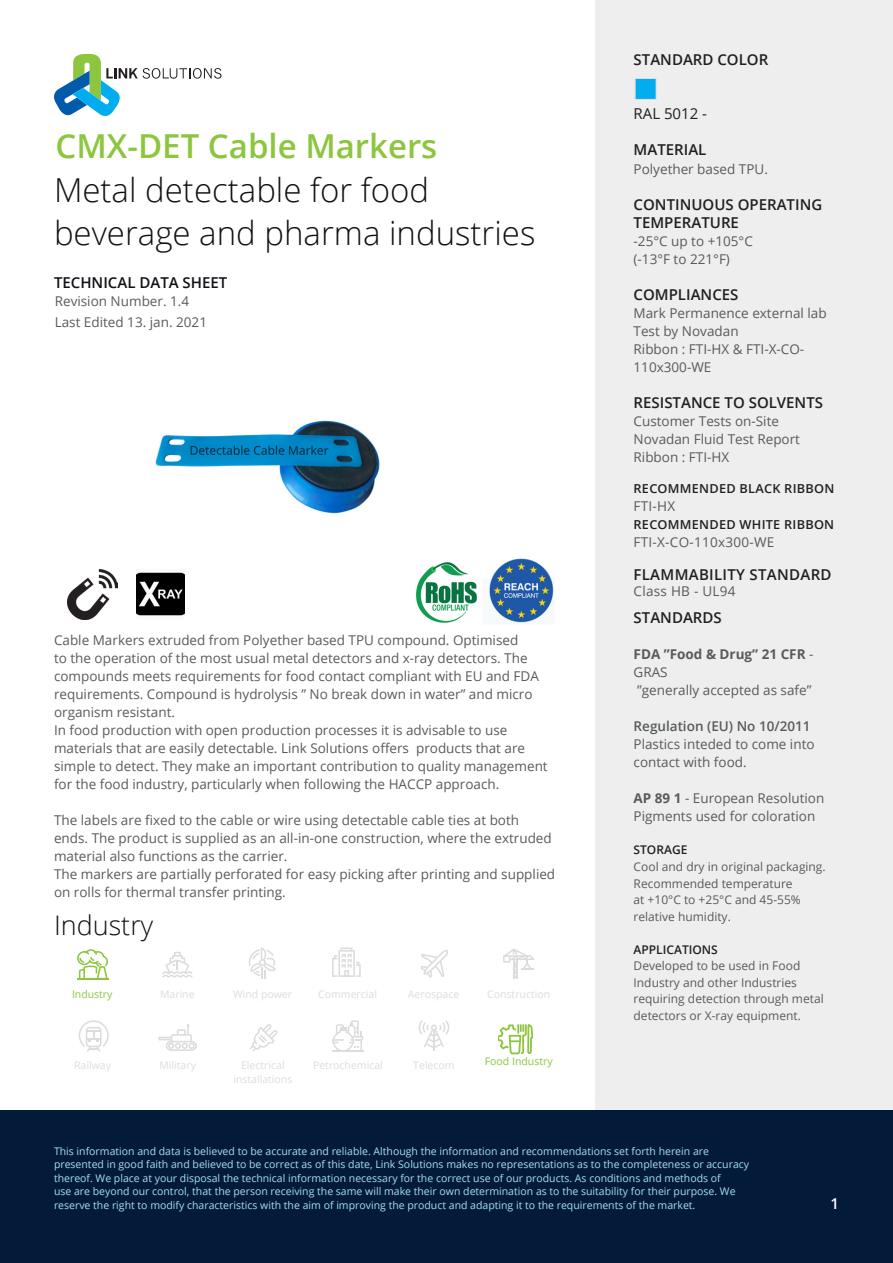
<style>
.page{position:relative;width:893px;height:1263px;background:#fff}
.page>*{position:absolute;margin:0;border:0;box-sizing:border-box;transform-origin:0 0}
.t1{font:300 33px/43.5px "Open Sans";color:#101216}
.t2{font:600 33px "Open Sans";color:#8cc63f}
.t3{font:300 27px "Open Sans";color:#101216}
.t4{font:600 15px/18px "Open Sans";color:#231f20}
.t5{font:600 15px "Open Sans";letter-spacing:.02em;color:#231f20}
.t6{font:600 15px "Open Sans";color:#101216}
.t7{font:15px "Open Sans";color:#231f20}
.t8{font:600 15px "Open Sans";color:#fff}
.t9{font:13.5px/18px "Open Sans";color:#585b5c}
.t10{font:13.5px/18px "Open Sans";color:#575c5b}
.t11{font:13.5px "Open Sans";letter-spacing:.02em;color:#585b5c}
.t12{font:600 13.5px "Open Sans";color:#585b5c}
.t13{font:600 12.3px "Open Sans";letter-spacing:.02em;color:#231f20}
.t14{font:12px/16.5px "Open Sans";color:#585b5c}
.t15{font:600 12px "Open Sans";color:#231f20}
.t16{font:10.5px/13.5px "Open Sans";color:#a5def6}
.t17{font:10.5px/13.5px "Open Sans";color:#dbdddb;text-align:center}
.t18{font:10.5px "Open Sans";color:#8cc63f}
.s1{font-weight:700}
</style>
<div class="page">
<div style="left:595px;top:0;width:298px;height:1110px;background:#edeeed"></div>
<div style="left:635px;top:78px;width:21px;height:21px;background:#00aeef"></div>
<div style="left:635px;top:78px;width:21px;height:22px;border:1px solid #dbdddb"></div>
<svg style="left:77px;top:949px;width:31px;height:29px"></svg>
<hr style="left:77px;top:978px;width:31px;height:1px;background:#8cc63f">
<svg style="left:162px;top:952px;width:31px;height:26px"></svg>
<svg style="left:249px;top:947px;width:27px;height:32px"></svg>
<svg style="left:332px;top:947px;width:29px;height:30px"></svg>
<svg style="left:420px;top:950px;width:28px;height:28px"></svg>
<svg style="left:503px;top:949px;width:31px;height:30px"></svg>
<svg style="left:79px;top:1020px;width:30px;height:32px"></svg>
<svg style="left:158px;top:1024px;width:39px;height:27px"></svg>
<svg style="left:250px;top:1024px;width:28px;height:28px"></svg>
<svg style="left:332px;top:1020px;width:31px;height:32px"></svg>
<hr style="left:433px;top:1030px;width:2px;height:21px;background:#dbdddb">
<svg style="left:418px;top:1020px;width:31px;height:28px"></svg>
<svg style="left:498px;top:1024px;width:34px;height:30px"></svg>
<img style="left:136px;top:420px;width:244px;height:159px">
<img style="left:416px;top:563px;width:61px;height:59px">
<img style="left:489px;top:558px;width:65px;height:65px">
<img style="left:68px;top:569px;width:50px;height:51px">
<img style="left:137px;top:569px;width:48px;height:49px">
<div style="left:0;top:1111px;width:893px;height:152px;background:#031b38"></div>
<svg style="left:54px;top:54px;width:167px;height:62px"></svg>
<h1 class="t2" style="left:56px;top:133px;width:383px">CMX-DET Cable Markers</h1>
<h1 class="t1" style="left:54px;top:171px;width:483px">Metal detectable for food beverage and pharma industries</h1>
<p class="t6" style="left:54px;top:277px;width:175px">TECHNICAL DATA SHEET</p>
<p class="t9" style="left:55px;top:293px;width:154px;line-height:20.5px">Revision Number. 1.4<br>Last Edited 13. jan. 2021</p>
<p class="t9" style="left:54px;top:633px;width:495px">Cable Markers extruded from Polyether based TPU compound. Optimised<br>to the operation of the most usual metal detectors and x-ray detectors. The compounds meets requirements for food contact compliant with EU and FDA requirements. Compound is hydrolysis ” No break down in water” and micro organism resistant.<br>In food production with open production processes it is advisable to use materials that are easily detectable. Link Solutions offers products that are simple to detect. They make an important contribution to quality management for the food industry, particularly when following the HACCP approach.</p>
<p class="t9" style="left:54px;top:811px;width:503px">The labels are fixed to the cable or wire using detectable cable ties at both ends. The product is supplied as an all-in-one construction, where the extruded material also functions as the carrier.<br>The markers are partially perforated for easy picking after printing and supplied on rolls for thermal transfer printing.</p>
<h2 class="t3" style="left:54px;top:914px;width:101px">Industry</h2>
<p class="t18" style="left:72px;top:990px;width:42px">Industry</p>
<p class="t17" style="left:160px;top:989px;width:36px">Marine</p>
<p class="t17" style="left:233px;top:989px;width:61px">Wind power</p>
<p class="t17" style="left:318px;top:989px;width:60px">Commercial</p>
<p class="t17" style="left:408px;top:989px;width:53px">Aerospace</p>
<p class="t17" style="left:487px;top:989px;width:65px">Construction</p>
<p class="t17" style="left:74px;top:1060px;width:38px">Railway</p>
<p class="t17" style="left:159px;top:1060px;width:38px">Military</p>
<p class="t17" style="left:233px;top:1060px;width:60px">Electrical installations</p>
<p class="t17" style="left:313px;top:1060px;width:71px">Petrochemical</p>
<p class="t17" style="left:413px;top:1060px;width:43px">Telecom</p>
<p class="t18" style="left:485px;top:1057px;width:69px">Food Industry</p>
<p class="t4" style="left:634px;top:53px;width:136px">STANDARD COLOR</p>
<p class="t7" style="left:634px;top:108px;width:75px">RAL 5012 -</p>
<p class="t4" style="left:634px;top:143px;width:74px">MATERIAL</p>
<p class="t9" style="left:634px;top:161px;width:136px">Polyether based TPU.</p>
<p class="t4" style="left:634px;top:197px;width:190px">CONTINUOUS OPERATING<br>TEMPERATURE</p>
<p class="t9" style="left:634px;top:233px;width:121px">-25°C up to +105°C (-13°F to 221°F)</p>
<p class="t4" style="left:634px;top:287px;width:106px">COMPLIANCES</p>
<p class="t9" style="left:634px;top:305px;width:195px">Mark Permanence external lab<br>Test by Novadan<br>Ribbon : FTI-HX &amp; FTI-X-CO-<br>110x300-WE</p>
<p class="t4" style="left:634px;top:395px;width:191px">RESISTANCE TO SOLVENTS</p>
<p class="t9" style="left:634px;top:413px;width:168px">Customer Tests on-Site<br>Novadan Fluid Test Report<br>Ribbon : FTI-HX</p>
<p class="t13" style="left:634px;top:484px;width:202px">RECOMMENDED BLACK RIBBON</p>
<p class="t9" style="left:634px;top:498px;width:43px">FTI-HX</p>
<p class="t13" style="left:634px;top:520px;width:202px">RECOMMENDED WHITE RIBBON</p>
<p class="t11" style="left:634px;top:537px;width:142px">FTI-X-CO-110x300-WE</p>
<p class="t5" style="left:634px;top:568px;width:199px">FLAMMABILITY STANDARD</p>
<p class="t11" style="left:634px;top:586px;width:103px">Class HB - UL94</p>
<p class="t4" style="left:634px;top:610px;width:90px">STANDARDS</p>
<p class="t9" style="left:634px;top:647px;width:181px"><span class="s1">FDA ”Food &amp; Drug” 21 CFR</span> -<br>GRAS<br>”generally accepted as safe”</p>
<p class="t12" style="left:634px;top:721px;width:178px">Regulation (EU) No 10/2011</p>
<p class="t9" style="left:634px;top:737px;width:182px">Plastics inteded to come into contact with food.</p>
<p class="t10" style="left:634px;top:791px;width:192px"><span class="s1">AP 89 1</span> - European Resolution<br>Pigments used for coloration</p>
<p class="t15" style="left:634px;top:845px;width:55px">STORAGE</p>
<p class="t14" style="left:634px;top:860px;width:194px">Cool and dry in original packaging.<br>Recommended temperature<br>at +10°C to +25°C and 45-55% relative humidity.</p>
<p class="t15" style="left:634px;top:945px;width:86px">APPLICATIONS</p>
<p class="t14" style="left:634px;top:959px;width:192px">Developed to be used in Food<br>Industry and other Industries requiring detection through metal detectors or X-ray equipment.</p>
<p class="t16" style="left:54px;top:1145px;width:697px">This information and data is believed to be accurate and reliable. Although the information and recommendations set forth herein are presented in good faith and believed to be correct as of this date, Link Solutions makes no representations as to the completeness or accuracy thereof. We place at your disposal the technical information necessary for the correct use of our products. As conditions and methods of<br>use are beyond our control, that the person receiving the same will make their own determination as to the suitability for their purpose. We reserve the right to modify characteristics with the aim of improving the product and adapting it to the requirements of the market.</p>
<p class="t8" style="left:830px;top:1197px;width:10px">1</p>
</div>
